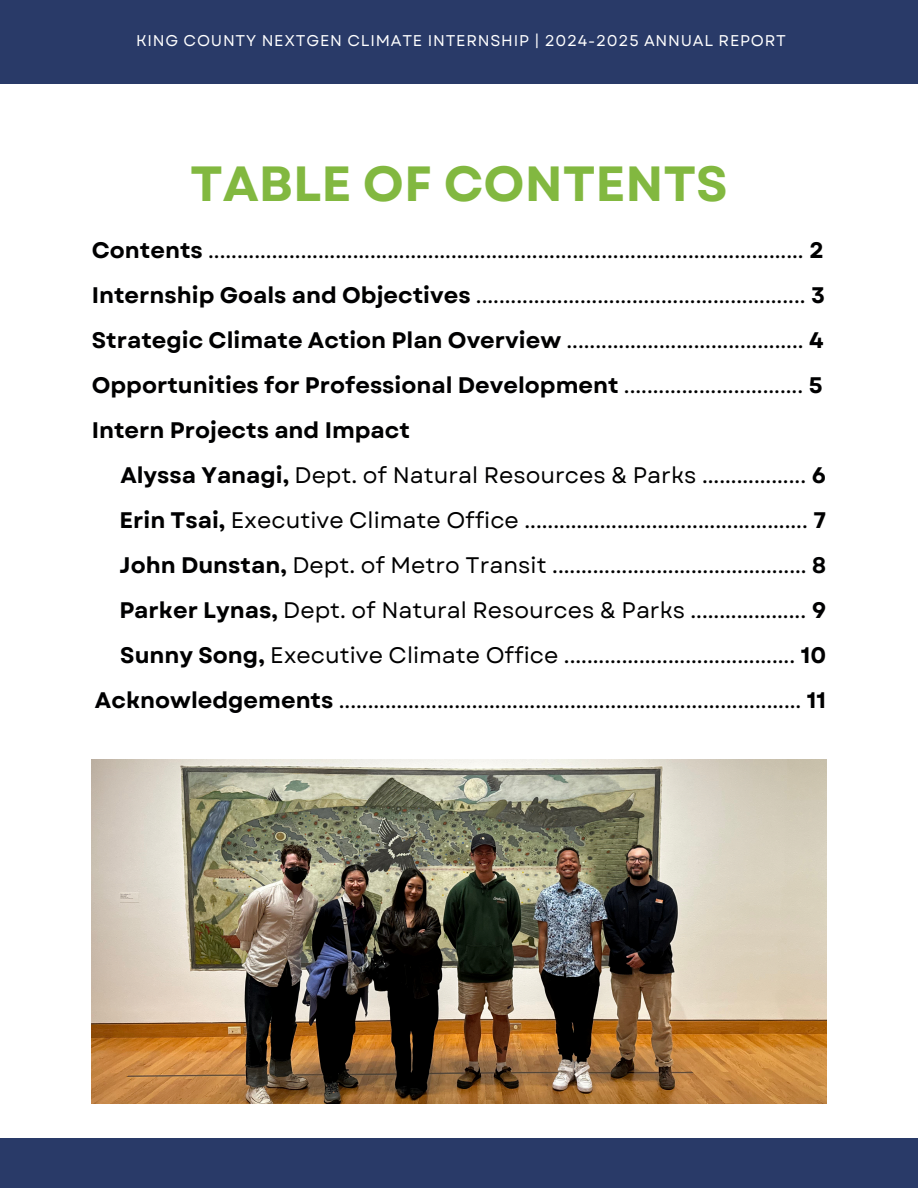
<style>
.page{position:relative;width:918px;height:1188px;background:#fff}
.page>*{position:absolute;margin:0;border:0;box-sizing:border-box;transform-origin:0 0}
.t1{font:700 49.35px "Garet";color:#82b840}
.t2{font:22.5px/45px "Garet";color:#000001;text-align:right}
.t3{font:700 22.5px/45px "Garet";color:#000001}
.t4{font:15.6px "Garet";letter-spacing:.05em;color:#fff}
.s1{font-weight:700}
.s2{font-weight:400}
</style>
<div class="page">
<div style="left:0;top:0;width:918px;height:84px;background:#293a68"></div>
<img style="left:92px;top:760px;width:734px;height:344px">
<div style="left:0;top:1138px;width:918px;height:50px;background:#293a68"></div>
<h1 class="t4" style="left:136px;top:30px;width:651px">KING COUNTY NEXTGEN CLIMATE INTERNSHIP | 2024-2025 ANNUAL REPORT</h1>
<p class="t1" style="left:190px;top:149px;width:539px">TABLE OF CONTENTS</p>
<h2 class="t2" style="left:92px;top:228px;width:734px"><span class="s1">Contents</span> ....................................................................................................... <span class="s1">2</span></h2>
<p class="t2" style="left:92px;top:273px;width:735px"><span class="s1">Internship Goals and Objectives</span> ......................................................... <span class="s1">3</span></p>
<h2 class="t3" style="left:92px;top:318px;width:733px">Strategic Climate Action Plan Overview <span class="s2">.........................................</span> 4<br>Opportunities for Professional Development <span class="s2">...............................</span> 5</h2>
<p class="t3" style="left:92px;top:408px;width:320px">Intern Projects and Impact</p>
<h2 class="t2" style="left:120px;top:453px;width:707px"><span class="s1">Alyssa Yanagi,</span> Dept. of Natural Resources &amp; Parks .................. <span class="s1">6</span></h2>
<p class="t2" style="left:120px;top:498px;width:708px"><span class="s1">Erin Tsai,</span> Executive Climate Office ................................................. <span class="s1">7</span></p>
<p class="t2" style="left:95px;top:543px;width:733px"><span class="s1">John Dunstan,</span> Dept. of Metro Transit ............................................ <span class="s1">8<br>Parker Lynas,</span> Dept. of Natural Resources &amp; Parks .................... <span class="s1">9<br>Sunny Song,</span> Executive Climate Office ........................................ <span class="s1">10<br>Acknowledgements</span> ................................................................................ <span class="s1">11</span></p>
</div>
